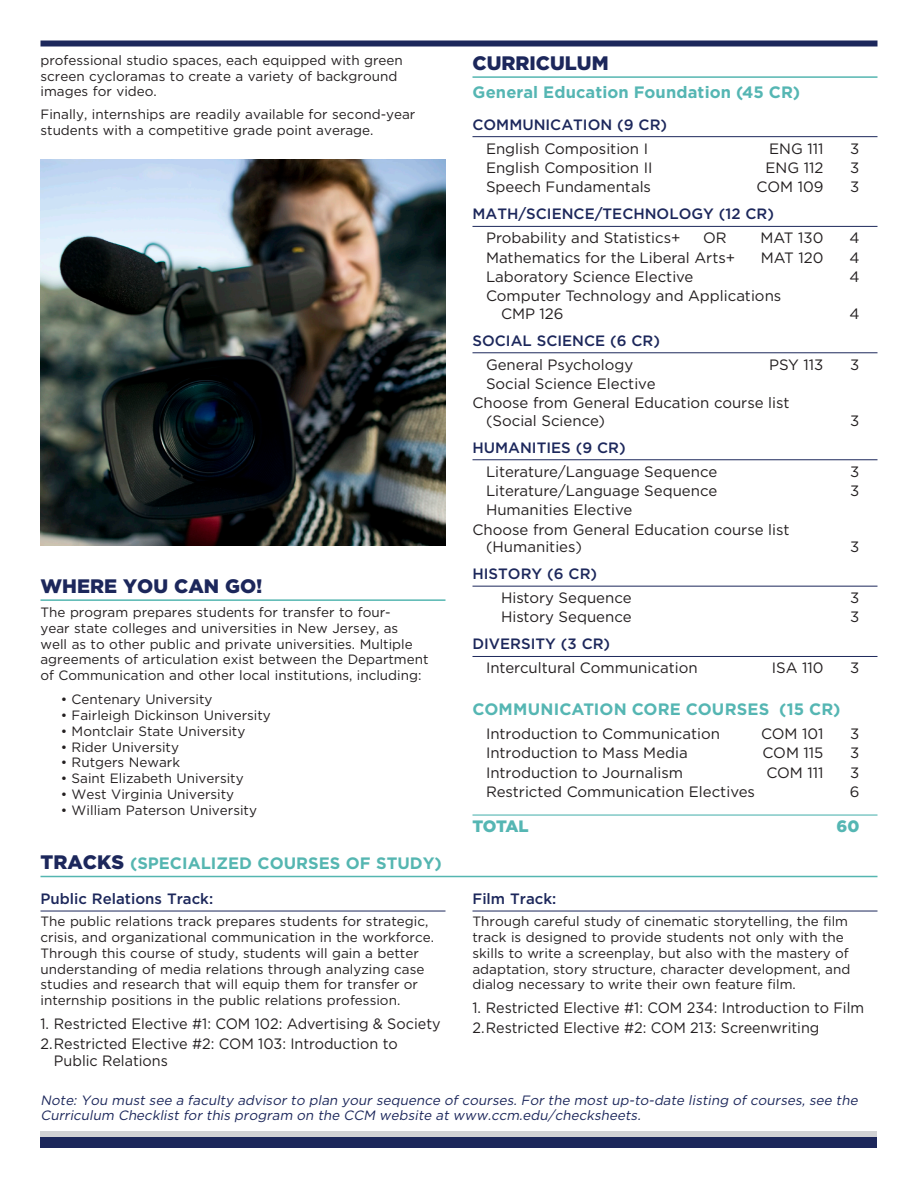
<style>
.page{position:relative;width:918px;height:1188px;background:#fff}
.page>*{position:absolute;margin:0;border:0;box-sizing:border-box;transform-origin:0 0}
.Headers{font:900 19.5px "Gotham";color:#1c275b}
.Curriculum_Subhead{font:700 16.5px "Gotham";letter-spacing:.01em;color:#55b6b3}
.Headers-2{font:700 16.5px "Gotham";color:#55b6b1}
.Total_Program_Credit{font:900 16.5px "Gotham";letter-spacing:-.03em;color:#55b6b3}
.Course{font:15px/17.2px "Gotham";color:#231f20}
.Course-2{font:15px/17.2px "Gotham";color:#231f20;scale:.96 1}
.Course_Column_Header{font:500 15px "Gotham";color:#1c275b}
.Copy{font:13.5px/15.8px "Gotham";color:#231f20}
.Copy_Bullets{font:13.5px "Gotham";color:#231f20}
.Course-3{font:italic 13.5px/15px "Gotham";color:#1c275b}
.s1{font-weight:900;font-size:19.5px;color:#1c275b}
</style>
<div class="page">
<div style="left:40px;top:1131px;width:837px;height:17px;background:#d1d2d4"></div>
<div style="left:40px;top:1137px;width:837px;height:11px;background:#1c275b"></div>
<div style="left:40px;top:40px;width:838px;height:6px;background:#1c275b"></div>
<hr style="left:40px;top:599px;width:406px;height:2px;background:#55b6b1">
<hr style="left:472px;top:76px;width:406px;height:2px;background:#55b6b1">
<hr style="left:472px;top:136px;width:406px;height:1px;background:#1c275b">
<hr style="left:472px;top:226px;width:406px;height:1px;background:#1c275b">
<hr style="left:472px;top:352px;width:406px;height:1px;background:#1c275b">
<hr style="left:472px;top:459px;width:406px;height:1px;background:#1c275b">
<hr style="left:472px;top:586px;width:406px;height:1px;background:#1c275b">
<hr style="left:472px;top:656px;width:406px;height:1px;background:#1c275b">
<hr style="left:472px;top:814px;width:406px;height:2px;background:#55b6b3">
<hr style="left:40px;top:876px;width:838px;height:1px;background:#55b6b1">
<hr style="left:40px;top:911px;width:406px;height:1px;background:#1c275b">
<hr style="left:472px;top:911px;width:406px;height:1px;background:#1c275b">
<img style="left:40px;top:160px;width:406px;height:385px">
<p class="Copy" style="left:40px;top:52px;width:364px">professional studio spaces, each equipped with green screen cycloramas to create a variety of background images for video.</p>
<p class="Copy" style="left:40px;top:106px;width:376px">Finally, internships are readily available for second-year students with a competitive grade point average.</p>
<p class="Headers" style="left:40px;top:572px;width:224px">WHERE YOU CAN GO!</p>
<p class="Copy" style="left:40px;top:604px;width:390px">The program prepares students for transfer to four-<br>year state colleges and universities in New Jersey, as<br>well as to other public and private universities. Multiple agreements of articulation exist between the Department of Communication and other local institutions, including:</p>
<p class="Copy_Bullets" style="left:61px;top:691px;width:153px">• Centenary University</p>
<p class="Copy_Bullets" style="left:61px;top:707px;width:212px">• Fairleigh Dickinson University</p>
<p class="Copy_Bullets" style="left:61px;top:723px;width:186px">• Montclair State University</p>
<p class="Copy_Bullets" style="left:61px;top:738px;width:120px">• Rider University</p>
<p class="Copy_Bullets" style="left:61px;top:754px;width:121px">• Rutgers Newark</p>
<p class="Copy_Bullets" style="left:61px;top:770px;width:184px">• Saint Elizabeth University</p>
<p class="Copy_Bullets" style="left:61px;top:786px;width:175px">• West Virginia University</p>
<p class="Copy_Bullets" style="left:61px;top:801px;width:198px">• William Paterson University</p>
<p class="Headers-2" style="left:40px;top:852px;width:403px"><span class="s1">TRACKS</span> (SPECIALIZED COURSES OF STUDY)</p>
<p class="Course_Column_Header" style="left:40px;top:889px;width:174px">Public Relations Track:</p>
<p class="Copy" style="left:40px;top:913px;width:395px">The public relations track prepares students for strategic, crisis, and organizational communication in the workforce.<br>Through this course of study, students will gain a better understanding of media relations through analyzing case studies and research that will equip them for transfer or internship positions in the public relations profession.</p>
<p class="Course-2" style="left:40px;top:1015px;width:418px">1. Restricted Elective #1: COM 102: Advertising &amp; Society</p>
<p class="Course-2" style="left:54px;top:1034px;width:360px;text-indent:-13px">2.Restricted Elective #2: COM 103: Introduction to<br>Public Relations</p>
<p class="Headers" style="left:472px;top:49px;width:138px">CURRICULUM</p>
<p class="Curriculum_Subhead" style="left:472px;top:81px;width:329px">General Education Foundation (45 CR)</p>
<p class="Course_Column_Header" style="left:472px;top:114px;width:196px">COMMUNICATION (9 CR)</p>
<p class="Course" style="left:486px;top:139px;width:164px">English Composition I</p>
<p class="Course" style="left:769px;top:139px;width:56px">ENG 111</p>
<p class="Course" style="left:850px;top:139px;width:11px">3</p>
<p class="Course" style="left:486px;top:159px;width:168px">English Composition II</p>
<p class="Course" style="left:766px;top:159px;width:59px">ENG 112</p>
<p class="Course" style="left:850px;top:159px;width:11px">3</p>
<p class="Course" style="left:486px;top:178px;width:167px">Speech Fundamentals</p>
<p class="Course" style="left:757px;top:178px;width:68px">COM 109</p>
<p class="Course" style="left:850px;top:178px;width:11px">3</p>
<p class="Course_Column_Header" style="left:472px;top:204px;width:303px">MATH/SCIENCE/TECHNOLOGY (12 CR)</p>
<p class="Course" style="left:486px;top:229px;width:196px">Probability and Statistics+</p>
<p class="Course" style="left:703px;top:229px;width:25px">OR</p>
<p class="Course" style="left:760px;top:229px;width:65px">MAT 130</p>
<p class="Course" style="left:849px;top:229px;width:12px">4</p>
<p class="Course" style="left:486px;top:248px;width:251px">Mathematics for the Liberal Arts+</p>
<p class="Course" style="left:761px;top:248px;width:64px">MAT 120</p>
<p class="Course" style="left:849px;top:248px;width:12px">4</p>
<p class="Course" style="left:486px;top:268px;width:209px">Laboratory Science Elective</p>
<p class="Course" style="left:849px;top:268px;width:12px">4</p>
<p class="Course" style="left:501px;top:287px;width:282px;text-indent:-15px">Computer Technology and Applications<br>CMP 126</p>
<p class="Course" style="left:849px;top:304px;width:12px">4</p>
<p class="Course_Column_Header" style="left:472px;top:331px;width:189px">SOCIAL SCIENCE (6 CR)</p>
<p class="Course" style="left:486px;top:355px;width:149px">General Psychology</p>
<p class="Course" style="left:769px;top:355px;width:56px">PSY 113</p>
<p class="Course" style="left:850px;top:355px;width:11px">3</p>
<p class="Course" style="left:486px;top:375px;width:171px">Social Science Elective</p>
<p class="Course" style="left:486px;top:394px;width:305px;text-indent:-14px">Choose from General Education course list (Social Science)</p>
<p class="Course" style="left:850px;top:411px;width:11px">3</p>
<p class="Course_Column_Header" style="left:472px;top:438px;width:155px">HUMANITIES (9 CR)</p>
<p class="Course" style="left:486px;top:462px;width:233px">Literature/Language Sequence</p>
<p class="Course" style="left:850px;top:462px;width:11px">3</p>
<p class="Course" style="left:486px;top:482px;width:233px">Literature/Language Sequence</p>
<p class="Course" style="left:850px;top:482px;width:11px">3</p>
<p class="Course" style="left:486px;top:501px;width:148px">Humanities Elective</p>
<p class="Course" style="left:486px;top:521px;width:305px;text-indent:-14px">Choose from General Education course list (Humanities)</p>
<p class="Course" style="left:850px;top:538px;width:11px">3</p>
<p class="Course_Column_Header" style="left:472px;top:564px;width:126px">HISTORY (6 CR)</p>
<p class="Course" style="left:501px;top:589px;width:132px">History Sequence</p>
<p class="Course" style="left:850px;top:589px;width:11px">3</p>
<p class="Course" style="left:501px;top:608px;width:132px">History Sequence</p>
<p class="Course" style="left:850px;top:608px;width:11px">3</p>
<p class="Course_Column_Header" style="left:472px;top:634px;width:139px">DIVERSITY (3 CR)</p>
<p class="Course" style="left:486px;top:659px;width:213px">Intercultural Communication</p>
<p class="Course" style="left:772px;top:659px;width:53px">ISA 110</p>
<p class="Course" style="left:850px;top:659px;width:11px">3</p>
<p class="Curriculum_Subhead" style="left:472px;top:698px;width:370px">COMMUNICATION CORE COURSES (15 CR)</p>
<p class="Course" style="left:486px;top:724px;width:235px">Introduction to Communication</p>
<p class="Course" style="left:761px;top:724px;width:64px">COM 101</p>
<p class="Course" style="left:850px;top:724px;width:11px">3</p>
<p class="Course" style="left:486px;top:744px;width:203px">Introduction to Mass Media</p>
<p class="Course" style="left:763px;top:744px;width:62px">COM 115</p>
<p class="Course" style="left:850px;top:744px;width:11px">3</p>
<p class="Course" style="left:486px;top:763px;width:199px">Introduction to Journalism</p>
<p class="Course" style="left:766px;top:763px;width:59px">COM 111</p>
<p class="Course" style="left:850px;top:763px;width:11px">3</p>
<p class="Course" style="left:486px;top:783px;width:271px">Restricted Communication Electives</p>
<p class="Course" style="left:850px;top:783px;width:11px">6</p>
<p class="Total_Program_Credit" style="left:472px;top:815px;width:58px">TOTAL</p>
<p class="Total_Program_Credit" style="left:837px;top:815px;width:24px">60</p>
<p class="Course_Column_Header" style="left:472px;top:889px;width:85px">Film Track:</p>
<p class="Copy" style="left:472px;top:913px;width:379px">Through careful study of cinematic storytelling, the film track is designed to provide students not only with the skills to write a screenplay, but also with the mastery of adaptation, story structure, character development, and dialog necessary to write their own feature film.</p>
<p class="Course-2" style="left:472px;top:999px;width:410px">1. Restricted Elective #1: COM 234: Introduction to Film</p>
<p class="Course-2" style="left:472px;top:1019px;width:363px">2.Restricted Elective #2: COM 213: Screenwriting</p>
<p class="Course-3" style="left:40px;top:1092px;width:822px">Note: You must see a faculty advisor to plan your sequence of courses. For the most up-to-date listing of courses, see the<br>Curriculum Checklist for this program on the CCM website at www.ccm.edu/checksheets.</p>
</div>
